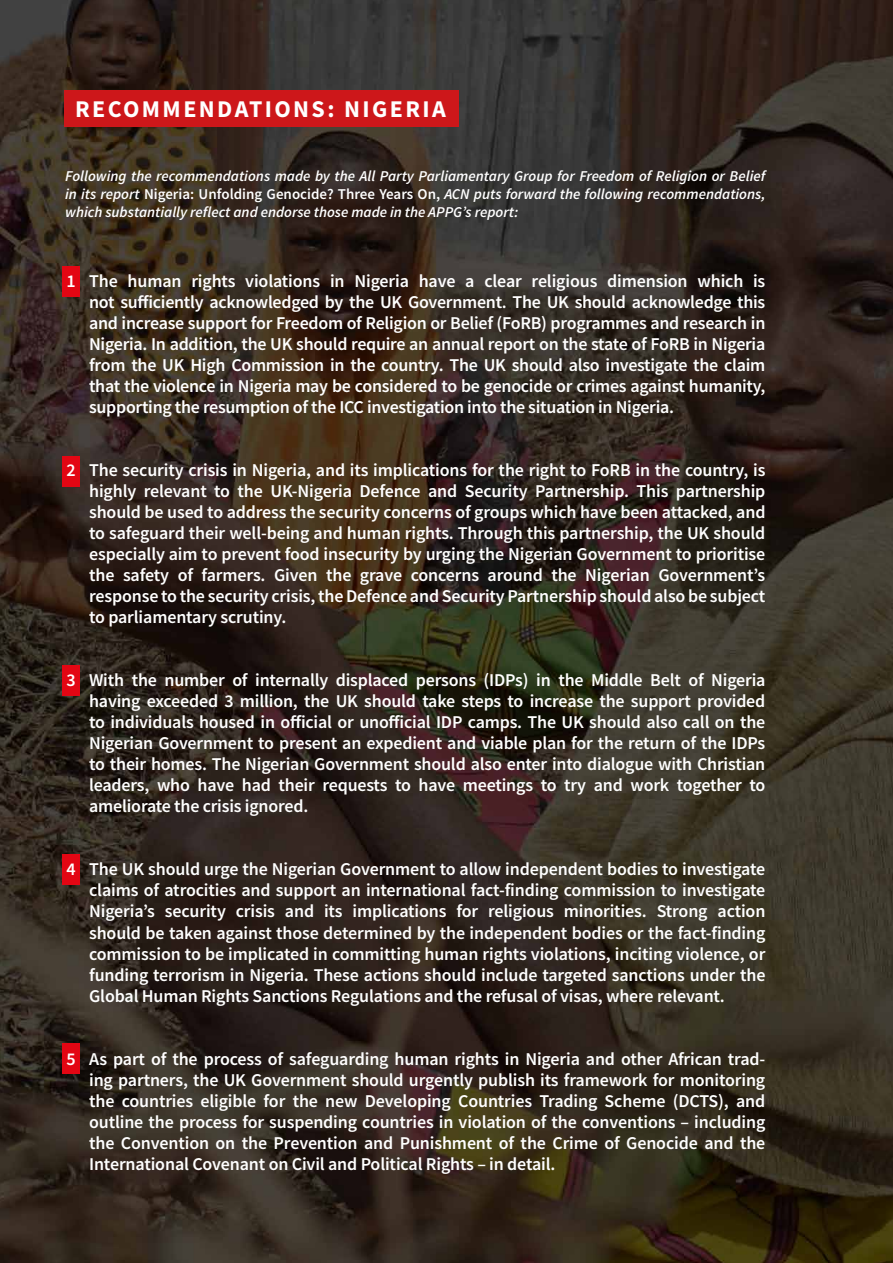
<style>
.page{position:relative;width:893px;height:1263px;background:#fff}
.page>*{position:absolute;margin:0;border:0;box-sizing:border-box;transform-origin:0 0}
.t1{font:700 24px "Source Sans Pro";letter-spacing:.1em;color:#fff}
.t2{font:600 18px/21px "Source Sans Pro";letter-spacing:-.01em;color:#fff;text-align:justify}
.t3{font:italic 600 15px/18px "Source Sans Pro";color:#fff;text-align:justify}
.s1{font-style:normal}
</style>
<div class="page">
<img style="left:0;top:0;width:893px;height:1263px">
<div style="left:63px;top:266px;width:17px;height:31px;background:#e30613"></div>
<div style="left:63px;top:456px;width:17px;height:30px;background:#e30613"></div>
<div style="left:63px;top:665px;width:17px;height:30px;background:#e30613"></div>
<div style="left:63px;top:854px;width:17px;height:31px;background:#e30613"></div>
<div style="left:63px;top:1043px;width:17px;height:30px;background:#e30613"></div>
<div style="left:64px;top:90px;width:395px;height:37px;background:#cd171a"></div>
<h1 class="t1" style="left:75px;top:99px;width:372px">RECOMMENDATIONS: NIGERIA</h1>
<p class="t3" style="left:65px;top:169px;width:702px">Following the recommendations made by the All Party Parliamentary Group for Freedom of Religion or Belief in its report <span class="s1">Nigeria: Unfolding Genocide? Three Years On,</span> ACN puts forward the following recommendations, which substantially reflect and endorse those made in the APPG’s report:</p>
<p class="t2" style="left:89px;top:272px;width:678px;text-indent:-22px">1 The human rights violations in Nigeria have a clear religious dimension which is not sufficiently acknowledged by the UK Government. The UK should acknowledge this and increase support for Freedom of Religion or Belief (FoRB) programmes and research in Nigeria. In addition, the UK should require an annual report on the state of FoRB in Nigeria from the UK High Commission in the country. The UK should also investigate the claim that the violence in Nigeria may be considered to be genocide or crimes against humanity, supporting the resumption of the ICC investigation into the situation in Nigeria.</p>
<p class="t2" style="left:89px;top:461px;width:678px;text-indent:-22px">2 The security crisis in Nigeria, and its implications for the right to FoRB in the country, is highly relevant to the UK-Nigeria Defence and Security Partnership. This partnership should be used to address the security concerns of groups which have been attacked, and to safeguard their well-being and human rights. Through this partnership, the UK should especially aim to prevent food insecurity by urging the Nigerian Government to prioritise the safety of farmers. Given the grave concerns around the Nigerian Government’s response to the security crisis, the Defence and Security Partnership should also be subject to parliamentary scrutiny.</p>
<p class="t2" style="left:89px;top:671px;width:678px;text-indent:-22px">3 With the number of internally displaced persons (IDPs) in the Middle Belt of Nigeria having exceeded 3 million, the UK should take steps to increase the support provided to individuals housed in official or unofficial IDP camps. The UK should also call on the Nigerian Government to present an expedient and viable plan for the return of the IDPs to their homes. The Nigerian Government should also enter into dialogue with Christian leaders, who have had their requests to have meetings to try and work together to ameliorate the crisis ignored.</p>
<p class="t2" style="left:89px;top:860px;width:678px;text-indent:-22px">4 The UK should urge the Nigerian Government to allow independent bodies to investigate claims of atrocities and support an international fact-finding commission to investigate Nigeria’s security crisis and its implications for religious minorities. Strong action should be taken against those determined by the independent bodies or the fact-finding commission to be implicated in committing human rights violations, inciting violence, or funding terrorism in Nigeria. These actions should include targeted sanctions under the Global Human Rights Sanctions Regulations and the refusal of visas, where relevant.</p>
<p class="t2" style="left:89px;top:1049px;width:678px;text-indent:-22px">5 As part of the process of safeguarding human rights in Nigeria and other African trad&shy;ing partners, the UK Government should urgently publish its framework for monitoring the countries eligible for the new Developing Countries Trading Scheme (DCTS), and outline the process for suspending countries in violation of the conventions – including the Convention on the Prevention and Punishment of the Crime of Genocide and the International Covenant on Civil and Political Rights – in detail.</p>
</div>
